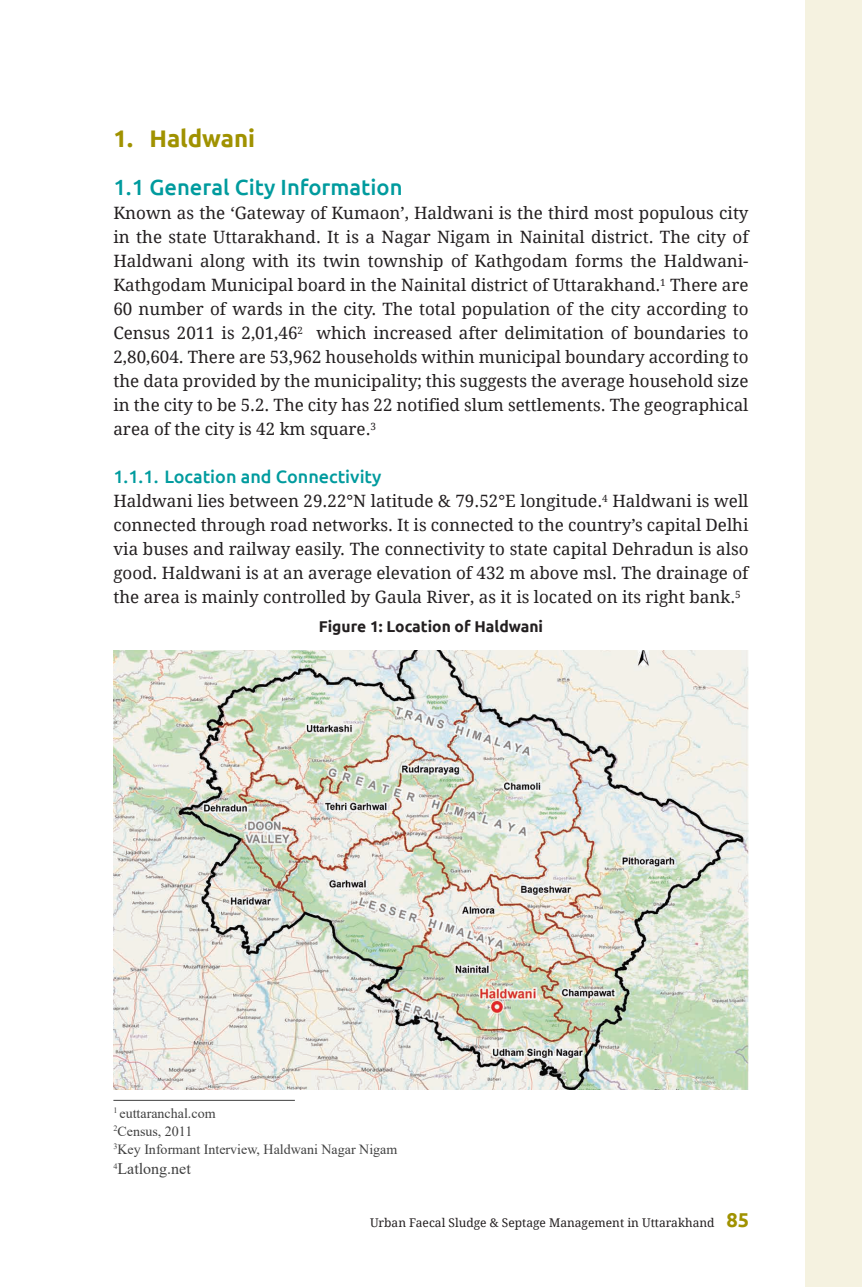
<style>
.page{position:relative;width:862px;height:1287px;background:#fff}
.page>*{position:absolute;margin:0;border:0;box-sizing:border-box;transform-origin:0 0}
.t1{font:700 24px "Ubuntu";color:#a09200}
.t2{font:500 22px "Ubuntu";color:#009b9e}
.t3{font:500 18px "Ubuntu";color:#009b9e}
.Body{font:17px/24px "Droid Serif";color:#231f20;text-align:justify}
.Endnote_text_2nd_lin{font:16px "Times New Roman";color:#404040}
.Tab_Head{font:700 15.6px "Ubuntu";color:#231f20}
.Endnote_text_2nd_lin-2{font:14px "Times New Roman";color:#404040}
.Endnote_text{font:14px "Times New Roman";color:#404040}
.t4{font:12px "Droid Serif";color:#231f20}
.s1{font-family:"Ubuntu";font-weight:700;font-size:20px;color:#a09200}
</style>
<div class="page">
<div style="left:805px;top:0;width:57px;height:1287px;background:#f5f2e0"></div>
<img style="left:113px;top:650px;width:635px;height:439px">
<hr style="left:113px;top:1100px;width:182px;height:1px;background:#404040">
<p class="t1" style="left:113px;top:124px;width:143px">1. Haldwani</p>
<p class="t2" style="left:113px;top:174px;width:291px">1.1 General City Information</p>
<p class="Body" style="left:113px;top:202px;width:636px">Known as the ‘Gateway of Kumaon’, Haldwani is the third most populous city in the state Uttarakhand. It is a Nagar Nigam in Nainital district. The city of Haldwani along with its twin township of Kathgodam forms the Haldwani-Kathgodam Municipal board in the Nainital district of Uttarakhand.<sup>1</sup> There are 60 number of wards in the city. The total population of the city according to Census 2011 is 2,01,46<sup>2</sup> which increased after delimitation of boundaries to 2,80,604. There are 53,962 households within municipal boundary according to the data provided by the municipality; this suggests the average household size in the city to be 5.2. The city has 22 notified slum settlements. The geographical area of the city is 42 km square.<sup>3</sup></p>
<p class="t3" style="left:113px;top:466px;width:270px">1.1.1. Location and Connectivity</p>
<p class="Body" style="left:113px;top:490px;width:636px">Haldwani lies between 29.22°N latitude &amp; 79.52°E longitude.<sup>4</sup> Haldwani is well connected through road networks. It is connected to the country’s capital Delhi via buses and railway easily. The connectivity to state capital Dehradun is also good. Haldwani is at an average elevation of 432 m above msl. The drainage of the area is mainly controlled by Gaula River, as it is located on its right bank.<sup>5</sup></p>
<p class="Tab_Head" style="left:319px;top:617px;width:226px">Figure 1: Location of Haldwani</p>
<p class="Endnote_text" style="left:113px;top:1103px;width:104px"><sup>1</sup> euttaranchal.com</p>
<p class="Endnote_text_2nd_lin-2" style="left:113px;top:1121px;width:81px"><sup>2</sup>Census, 2011</p>
<p class="Endnote_text_2nd_lin-2" style="left:113px;top:1139px;width:285px"><sup>3</sup>Key Informant Interview, Haldwani Nagar Nigam</p>
<p class="Endnote_text_2nd_lin" style="left:113px;top:1157px;width:79px"><sup>4</sup>Latlong.net</p>
<p class="t4" style="left:370px;top:1216px;width:381px">Urban Faecal Sludge &amp; Septage Management in Uttarakhand <span class="s1">85</span></p>
</div>
